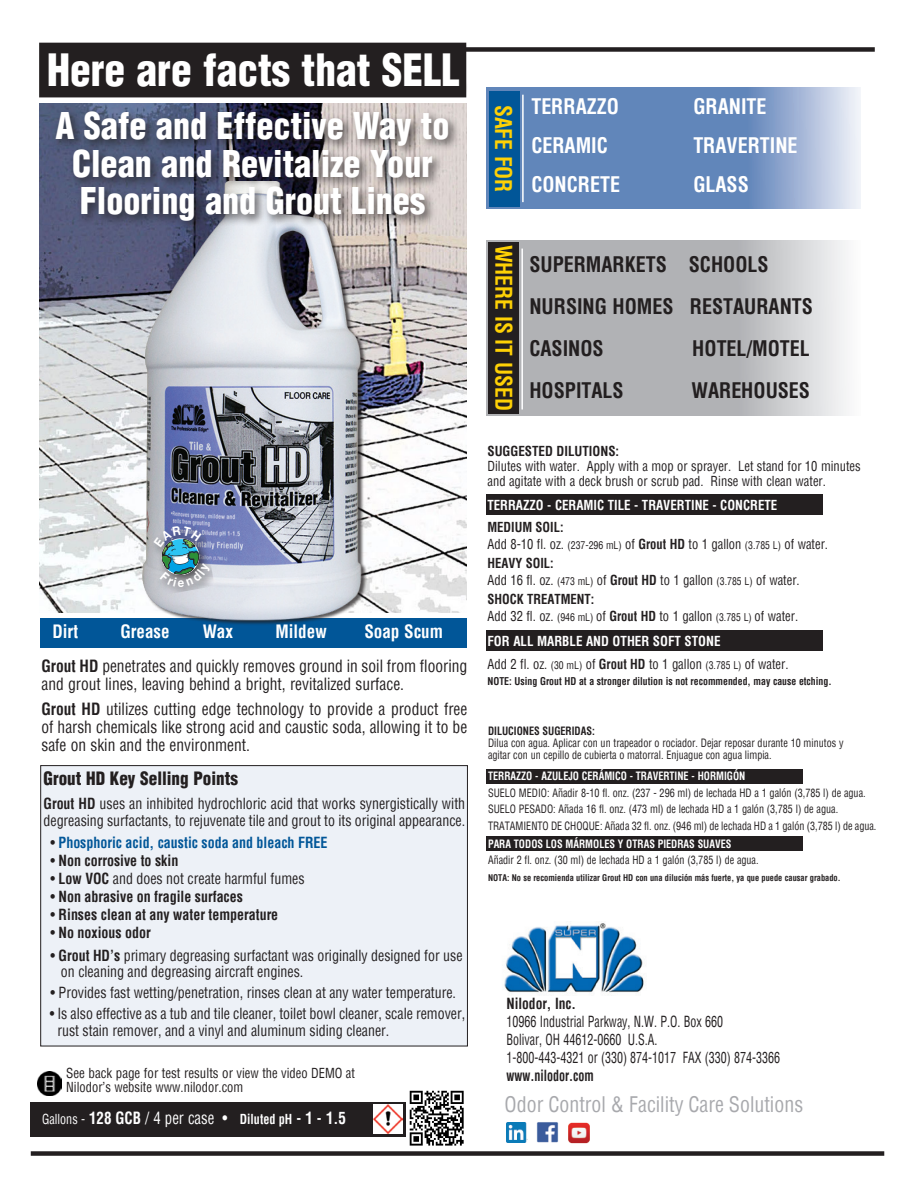
<style>
.page{position:relative;width:918px;height:1188px;background:#fff}
.page>*{position:absolute;margin:0;border:0;box-sizing:border-box;transform-origin:0 0}
.t1{font:900 condensed 43.5px "Helvetica";color:#fff;scale:.95 1}
.t2{font:900 condensed 36px/37.5px "Helvetica";color:#fff;text-align:center;scale:.95 1}
.t3{font:700 condensed 22.5px "Helvetica";color:#fed105;scale:.95 1}
.t4{font:700 condensed 21px/42px "Helvetica";color:#231f20;scale:.95 1}
.t5{font:700 condensed 21px "Helvetica";color:#fff;scale:.95 1}
.t6{font:condensed 21px "Helvetica";color:#a8a9ad;scale:.95 1}
.t7{font:700 condensed 18px "Helvetica";color:#fff;scale:.95 1}
.t8{font:900 condensed 18px "Helvetica";color:#231f20;scale:.95 1}
.t9{font:condensed 16.5px/18px "Helvetica";color:#231f20;scale:.94 1}
.t10{font:700 condensed 16.5px "Helvetica";color:#fff;scale:.9 1}
.t11{font:condensed 15px/16.5px "Helvetica";color:#231f20;scale:.93 1}
.t12{font:condensed 15px/18px "Helvetica";color:#231f20;scale:.8 1}
.t13{font:700 condensed 15px "Helvetica";color:#231f20;scale:.93 1}
.t14{font:700 condensed 15px "Helvetica";color:#015698;scale:.93 1}
.t15{font:700 condensed 15px "Helvetica";color:#231f20;scale:.8 1}
.t16{font:700 condensed 15px "Helvetica";color:#231f20;scale:.9 1}
.t17{font:condensed 13.5px/16.5px "Helvetica";color:#231f20;scale:.93 1}
.t18{font:700 condensed 13.5px/22.5px "Helvetica";color:#fff;scale:.96 1}
.t19{font:condensed 13.5px/13.5px "Helvetica";color:#231f20;scale:.96 1}
.t20{font:700 condensed 13.5px "Helvetica";color:#fff;scale:.95 1}
.t21{font:700 condensed 13.5px "Helvetica";color:#231f20;scale:.96 1}
.t22{font:condensed 11.25px/16.5px "Helvetica";color:#231f20;scale:.9 1}
.t23{font:700 condensed 11.25px "Helvetica";color:#fff;scale:.9 1}
.t24{font:700 condensed 11.25px "Helvetica";color:#231f20;scale:.9 1}
.t25{font:700 condensed 10.5px "Helvetica";color:#231f20;scale:.93 1}
.t26{font:700 condensed 9px "Helvetica";color:#231f20;scale:.93 1}
.s1{font-weight:700}
.s2{font-weight:400;color:#231f20}
.s3{font-weight:400}
.s4{font-weight:400;font-size:13.5px}
.s5{font-size:13.5px}
.s6{font-size:10.5px}
.s7{font-weight:400;font-size:10.5px;color:#231f20}
.s8{color:#231f20}
</style>
<div class="page">
<svg style="left:486px;top:88px;width:375px;height:120px;background:#7897c4"></svg>
<div style="left:489px;top:91px;width:30px;height:115px;background:#015698"></div>
<svg style="left:486px;top:241px;width:361px;height:175px;background:#bbbcbf"></svg>
<div style="left:489px;top:243px;width:30px;height:171px;background:#231f20"></div>
<div style="left:31px;top:1151px;width:853px;height:5px;background:#231f20"></div>
<div style="left:40px;top:618px;width:426px;height:30px;background:#015698"></div>
<div style="left:40px;top:43px;width:425px;height:54px;background:#231f20"></div>
<div style="left:41px;top:766px;width:426px;height:280px;background:#edf1f7"></div>
<div style="left:40px;top:765px;width:428px;height:281px;border:1px solid #231f20"></div>
<img style="left:504px;top:923px;width:140px;height:72px">
<img style="left:39px;top:104px;width:427px;height:509px">
<img style="left:133px;top:234px;width:242px;height:391px">
<div style="left:30px;top:1102px;width:382px;height:35px;background:#231f20"></div>
<img style="left:406px;top:1090px;width:58px;height:56px">
<div style="left:150px;top:523px;width:65px;height:74px;background:#231f20;opacity:.75"></div>
<img style="left:373px;top:1105px;width:29px;height:29px">
<div style="left:52px;top:47px;width:823px;height:5px;background:#231f20"></div>
<hr style="left:522px;top:95px;width:2px;height:107px;background:#fff">
<hr style="left:521px;top:249px;width:2px;height:160px;background:#fff">
<div style="left:48px;top:52px;width:420px;height:43px;background:#231f20"></div>
<img style="left:38px;top:1071px;width:23px;height:24px">
<div style="left:486px;top:836px;width:316px;height:15px;background:#231f20"></div>
<div style="left:486px;top:494px;width:336px;height:21px;background:#231f20"></div>
<div style="left:486px;top:630px;width:336px;height:21px;background:#231f20"></div>
<div style="left:486px;top:769px;width:316px;height:15px;background:#231f20"></div>
<img style="left:536px;top:1122px;width:23px;height:21px">
<img style="left:568px;top:1122px;width:21px;height:21px">
<img style="left:506px;top:1122px;width:22px;height:20px">
<div style="left:52px;top:107px;width:408px;height:127px;background:#231f20;opacity:.75"></div>
<svg style="left:154px;top:526px;width:57px;height:61px;background:#7896aa"></svg>
<h1 class="t1" style="left:47px;top:43px;width:436px">Here are facts that SELL</h1>
<h2 class="t2" style="left:55px;top:107px;width:416px">A Safe and Effective Way to<br>Clean and Revitalize Your<br>Flooring and Grout Lines</h2>
<p class="t7" style="left:52px;top:620px;width:29px">Dirt</p>
<p class="t7" style="left:120px;top:620px;width:53px">Grease</p>
<p class="t7" style="left:203px;top:620px;width:33px">Wax</p>
<p class="t7" style="left:275px;top:620px;width:56px">Mildew</p>
<p class="t7" style="left:364px;top:620px;width:84px">Soap Scum</p>
<p class="t9" style="left:41px;top:656px;width:455px"><span class="s1">Grout HD</span> penetrates and quickly removes ground in soil from flooring and grout lines, leaving behind a bright, revitalized surface.</p>
<p class="t9" style="left:41px;top:700px;width:455px;text-align:justify"><span class="s1">Grout HD</span> utilizes cutting edge technology to provide a product free of harsh chemicals like strong acid and caustic soda, allowing it to be safe on skin and the environment.</p>
<p class="t8" style="left:44px;top:767px;width:206px">Grout HD Key Selling Points</p>
<p class="t11" style="left:44px;top:795px;width:455px"><span class="s1">Grout HD</span> uses an inhibited hydrochloric acid that works synergistically with degreasing surfactants, to rejuvenate tile and grout to its original appearance.</p>
<p class="t14" style="left:50px;top:833px;width:299px"><span class="s2">•</span> Phosphoric acid, caustic soda and bleach FREE</p>
<p class="t13" style="left:50px;top:851px;width:139px"><span class="s3">•</span> Non corrosive to skin</p>
<p class="t11" style="left:50px;top:870px;width:275px">• <span class="s1">Low VOC</span> and does not create harmful fumes</p>
<p class="t13" style="left:50px;top:887px;width:209px"><span class="s3">•</span> Non abrasive on fragile surfaces</p>
<p class="t13" style="left:50px;top:905px;width:246px"><span class="s3">•</span> Rinses clean at any water temperature</p>
<p class="t13" style="left:50px;top:923px;width:109px"><span class="s3">•</span> No noxious odor</p>
<p class="t11" style="left:61px;top:947px;width:433px;text-indent:-10px">• <span class="s1">Grout HD’s</span> primary degreasing surfactant was originally designed for use on cleaning and degreasing aircraft engines.</p>
<p class="t11" style="left:50px;top:984px;width:438px">• Provides fast wetting/penetration, rinses clean at any water temperature.</p>
<p class="t11" style="left:57px;top:1005px;width:440px;text-indent:-8px">• Is also effective as a tub and tile cleaner, toilet bowl cleaner, scale remover, rust stain remover, and a vinyl and aluminum siding cleaner.</p>
<p class="t19" style="left:66px;top:1066px;width:302px">See back page for test results or view the video DEMO at<br>Nilodor’s website www.nilodor.com</p>
<p class="t10" style="left:42px;top:1107px;width:339px"><span class="s4">Gallons -</span> 128 GCB <span class="s3">/ 4 per case •</span> <span class="s5">Diluted pH</span> - 1 - 1.5</p>
<h3 class="t3" style="left:518px;top:105px;width:94px;rotate:90deg">SAFE FOR</h3>
<h3 class="t5" style="left:531px;top:93px;width:94px">TERRAZZO</h3>
<h3 class="t5" style="left:693px;top:93px;width:79px">GRANITE</h3>
<h3 class="t5" style="left:531px;top:132px;width:82px">CERAMIC</h3>
<h3 class="t5" style="left:693px;top:132px;width:111px">TRAVERTINE</h3>
<h3 class="t5" style="left:531px;top:171px;width:95px">CONCRETE</h3>
<h3 class="t5" style="left:693px;top:171px;width:60px">GLASS</h3>
<h3 class="t3" style="left:519px;top:245px;width:176px;rotate:90deg">WHERE IS IT USED</h3>
<h3 class="t4" style="left:529px;top:243px;width:300px">SUPERMARKETS SCHOOLS<br>NURSING HOMES RESTAURANTS<br>CASINOS</h3>
<h3 class="t4" style="left:692px;top:327px;width:125px">HOTEL/MOTEL</h3>
<h3 class="t4" style="left:529px;top:369px;width:101px">HOSPITALS</h3>
<h3 class="t4" style="left:691px;top:369px;width:126px">WAREHOUSES</h3>
<p class="t21" style="left:488px;top:442px;width:139px">SUGGESTED DILUTIONS:</p>
<p class="t17" style="left:487px;top:458px;width:403px;line-height:15px">Dilutes with water. Apply with a mop or sprayer. Let stand for 10 minutes and agitate with a deck brush or scrub pad. Rinse with clean water.</p>
<p class="t20" style="left:488px;top:496px;width:307px">TERRAZZO - CERAMIC TILE - TRAVERTINE - CONCRETE</p>
<p class="t17" style="left:488px;top:519px;width:368px"><span class="s1">MEDIUM SOIL:<br></span>Add 8-10 fl. oz. <span class="s6">(237-296 mL)</span> of <span class="s1">Grout HD</span> to 1 gallon <span class="s6">(3.785 L)</span> of water.</p>
<p class="t17" style="left:488px;top:555px;width:337px"><span class="s1">HEAVY SOIL:<br></span>Add 16 fl. oz. <span class="s6">(473 mL)</span> of <span class="s1">Grout HD</span> to 1 gallon <span class="s6">(3.785 L)</span> of water.</p>
<p class="t17" style="left:487px;top:591px;width:336px"><span class="s1">SHOCK TREATMENT:<br></span>Add 32 fl. oz. <span class="s6">(946 mL)</span> of <span class="s1">Grout HD</span> to 1 gallon <span class="s6">(3.785 L)</span> of water.</p>
<p class="t18" style="left:488px;top:630px;width:315px">FOR ALL MARBLE AND OTHER SOFT STONE<br><span class="s2">Add 2 fl. oz.</span> <span class="s7">(30 mL)</span> <span class="s2">of</span> <span class="s8">Grout HD</span> <span class="s2">to 1 gallon</span> <span class="s7">(3.785 L)</span> <span class="s2">of water.</span></p>
<p class="t25" style="left:488px;top:674px;width:372px">NOTE: Using Grout HD at a stronger dilution is not recommended, may cause etching.</p>
<p class="t24" style="left:488px;top:724px;width:120px">DILUCIONES SUGERIDAS:</p>
<p class="t22" style="left:488px;top:737px;width:397px;line-height:12px">Dilua con agua. Aplicar con un trapeador o rociador. Dejar reposar durante 10 minutos y agitar con un cepillo de cubierta o matorral. Enjuague con agua limpia.</p>
<p class="t23" style="left:488px;top:769px;width:288px">TERRAZZO - AZULEJO CERÁMICO - TRAVERTINE - HORMIGÓN</p>
<p class="t22" style="left:488px;top:784px;width:433px">SUELO MEDIO: Añadir 8-10 fl. onz. (237 - 296 ml) de lechada HD a 1 galón (3,785 l) de agua.<br>SUELO PESADO: Añada 16 fl. onz. (473 ml) de lechada HD a 1 galón (3,785 l) de agua.<br>TRATAMIENTO DE CHOQUE: Añada 32 fl. onz. (946 ml) de lechada HD a 1 galón (3,785 l) de agua.</p>
<p class="t23" style="left:488px;top:836px;width:272px">PARA TODOS LOS MÁRMOLES Y OTRAS PIEDRAS SUAVES</p>
<p class="t22" style="left:488px;top:852px;width:302px">Añadir 2 fl. onz. (30 ml) de lechada HD a 1 galón (3,785 l) de agua.</p>
<p class="t26" style="left:488px;top:872px;width:381px">NOTA: No se recomienda utilizar Grout HD con una dilución más fuerte, ya que puede causar grabado.</p>
<p class="t16" style="left:506px;top:993px;width:79px">Nilodor, Inc.</p>
<p class="t12" style="left:506px;top:1012px;width:344px">10966 Industrial Parkway, N.W. P.O. Box 660<br>Bolivar, OH 44612-0660 U.S.A.<br>1-800-443-4321 or (330) 874-1017 FAX (330) 874-3366</p>
<p class="t15" style="left:506px;top:1065px;width:111px">www.nilodor.com</p>
<h3 class="t6" style="left:505px;top:1091px;width:316px">Odor Control &amp; Facility Care Solutions</h3>
</div>
